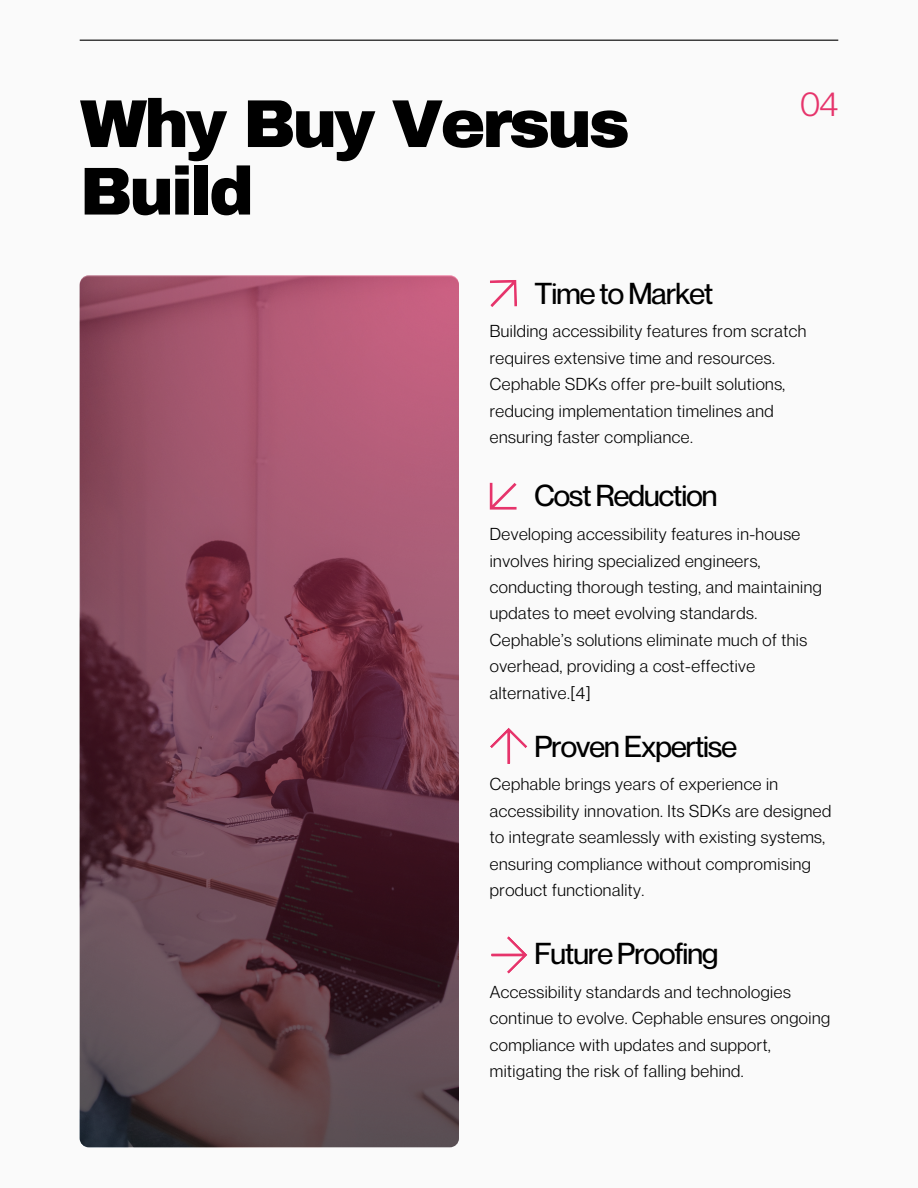
<style>
.page{position:relative;width:918px;height:1188px;background:#fafafa}
.page>*{position:absolute;margin:0;border:0;box-sizing:border-box;transform-origin:0 0}
.t1{font:900 67.65px/67.5px "Archivo";letter-spacing:-.05em;color:#000}
.t2{font:33.9px "Neue Montreal";color:#e6346b}
.t3{font:500 29.7px "Neue Montreal";letter-spacing:-.03em;color:#000}
.t4{font:16.95px/26.4px "Neue Montreal";letter-spacing:.03em;color:#000}
</style>
<div class="page">
<hr style="left:80px;top:40px;width:758px;height:1px;background:#000">
<svg style="left:490px;top:280px;width:27px;height:27px"></svg>
<svg style="left:490px;top:483px;width:27px;height:27px"></svg>
<svg style="left:490px;top:728px;width:38px;height:36px"></svg>
<svg style="left:491px;top:936px;width:36px;height:38px"></svg>
<svg style="left:80px;top:275px;width:379px;height:872px;background:#794455"></svg>
<h2 class="t1" style="left:80px;top:91px;width:552px">Why Buy Versus<br>Build</h2>
<h2 class="t2" style="left:800px;top:83px;width:39px">04</h2>
<h3 class="t3" style="left:534px;top:275px;width:180px">Time to Market</h3>
<p class="t4" style="left:490px;top:318px;width:318px">Building accessibility features from scratch requires extensive time and resources.<br>Cephable SDKs offer pre-built solutions, reducing implementation timelines and ensuring faster compliance.</p>
<h3 class="t3" style="left:534px;top:478px;width:185px">Cost Reduction</h3>
<p class="t4" style="left:490px;top:521px;width:334px">Developing accessibility features in-house involves hiring specialized engineers, conducting thorough testing, and maintaining updates to meet evolving standards.<br>Cephable’s solutions eliminate much of this overhead, providing a cost-effective alternative.[4]</p>
<h3 class="t3" style="left:534px;top:728px;width:204px">Proven Expertise</h3>
<p class="t4" style="left:490px;top:771px;width:343px">Cephable brings years of experience in accessibility innovation. Its SDKs are designed to integrate seamlessly with existing systems, ensuring compliance without compromising product functionality.</p>
<h3 class="t3" style="left:534px;top:935px;width:186px">Future Proofing</h3>
<p class="t4" style="left:490px;top:978px;width:342px">Accessibility standards and technologies continue to evolve. Cephable ensures ongoing compliance with updates and support, mitigating the risk of falling behind.</p>
</div>
